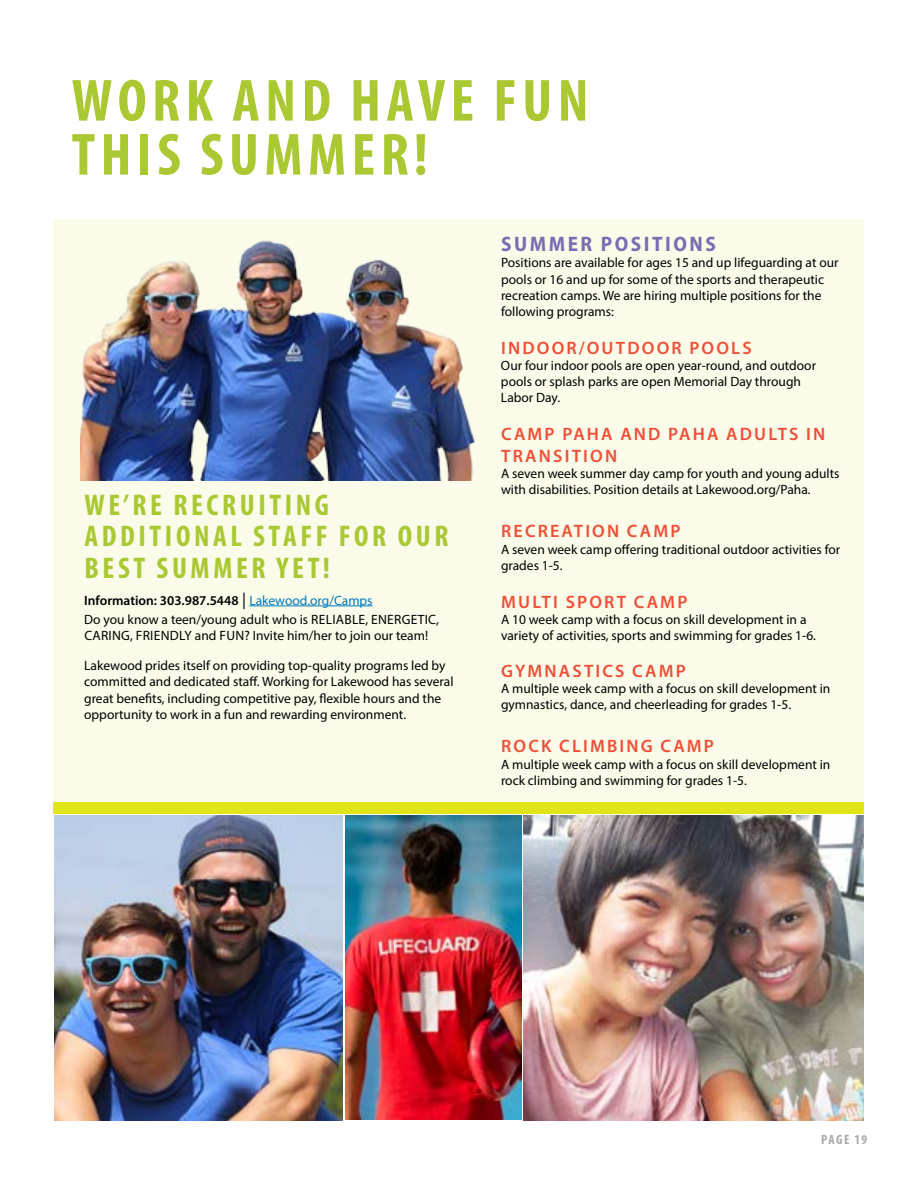
<style>
.page{position:relative;width:918px;height:1188px;background:#fff}
.page>*{position:absolute;margin:0;border:0;box-sizing:border-box;transform-origin:0 0}
.t1{font:700 condensed 60px/54px "Myriad Pro";letter-spacing:.09em;color:#a9c832}
.t2{font:700 condensed 30px/31.5px "Myriad Pro";letter-spacing:.12em;color:#a9c832}
.t3{font:700 semi-condensed 21px "Myriad Pro";letter-spacing:.12em;color:#7a6db1}
.t4{font:600 18px/21.6px "Myriad Pro";letter-spacing:.12em;color:#f04e37}
.t5{font:13.5px/16.2px "Myriad Pro";color:#000}
.t6{font:700 condensed 13.5px "Myriad Pro";letter-spacing:.1em;color:#a7a9ac}
.s1{font-weight:600}
.s2{font-size:16.5px}
.s3{color:#0079c1}
</style>
<div class="page">
<img style="left:55px;top:815px;width:287px;height:305px">
<img style="left:345px;top:816px;width:176px;height:304px">
<img style="left:523px;top:815px;width:341px;height:305px">
<div style="left:54px;top:801px;width:810px;height:13px;background:#e2e41a"></div>
<div style="left:54px;top:219px;width:810px;height:582px;background:#fafbe8"></div>
<img style="left:81px;top:240px;width:394px;height:241px">
<hr style="left:249px;top:606px;width:124px;height:1px;background:#0079c1">
<h1 class="t1" style="left:72px;top:72px;width:519px">WORK AND HAVE FUN<br>THIS SUMMER!</h1>
<h2 class="t2" style="left:85px;top:489px;width:365px">WE’RE RECRUITING<br>ADDITIONAL STAFF FOR OUR<br>BEST SUMMER YET!</h2>
<p class="t5" style="left:84px;top:590px;width:356px;line-height:19.6px"><span class="s1">Information: 303.987.5448</span> <span class="s2">|</span> <span class="s3">Lakewood.org/Camps<br></span>Do you know a teen/young adult who is RELIABLE, ENERGETIC,</p>
<p class="t5" style="left:84px;top:621px;width:363px;line-height:29.7px">CARING, FRIENDLY and FUN? Invite him/her to join our team!<br>Lakewood prides itself on providing top-quality programs led by</p>
<p class="t5" style="left:84px;top:674px;width:371px">committed and dedicated staff. Working for Lakewood has several great benefits, including competitive pay, flexible hours and the opportunity to work in a fun and rewarding environment.</p>
<h3 class="t3" style="left:501px;top:231px;width:216px">SUMMER POSITIONS</h3>
<p class="t5" style="left:501px;top:255px;width:339px">Positions are available for ages 15 and up lifeguarding at our pools or 16 and up for some of the sports and therapeutic recreation camps. We are hiring multiple positions for the following programs:</p>
<h3 class="t4" style="left:501px;top:336px;width:252px">INDOOR/OUTDOOR POOLS</h3>
<p class="t5" style="left:501px;top:357px;width:317px">Our four indoor pools are open year-round, and outdoor pools or splash parks are open Memorial Day through<br>Labor Day.</p>
<h3 class="t4" style="left:501px;top:423px;width:326px">CAMP PAHA AND PAHA ADULTS IN<br>TRANSITION</h3>
<p class="t5" style="left:501px;top:465px;width:340px">A seven week summer day camp for youth and young adults with disabilities. Position details at Lakewood.org/Paha.</p>
<h3 class="t4" style="left:501px;top:520px;width:181px">RECREATION CAMP</h3>
<p class="t5" style="left:501px;top:541px;width:341px">A seven week camp offering traditional outdoor activities for grades 1-5.</p>
<h3 class="t4" style="left:501px;top:590px;width:188px">MULTI SPORT CAMP</h3>
<p class="t5" style="left:501px;top:611px;width:317px">A 10 week camp with a focus on skill development in a variety of activities, sports and swimming for grades 1-6.</p>
<h3 class="t4" style="left:501px;top:659px;width:186px">GYMNASTICS CAMP</h3>
<p class="t5" style="left:501px;top:680px;width:331px">A multiple week camp with a focus on skill development in gymnastics, dance, and cheerleading for grades 1-5.</p>
<h3 class="t4" style="left:501px;top:735px;width:214px">ROCK CLIMBING CAMP</h3>
<p class="t5" style="left:501px;top:756px;width:331px">A multiple week camp with a focus on skill development in rock climbing and swimming for grades 1-5.</p>
<p class="t6" style="left:821px;top:1131px;width:47px">PAGE 19</p>
</div>
